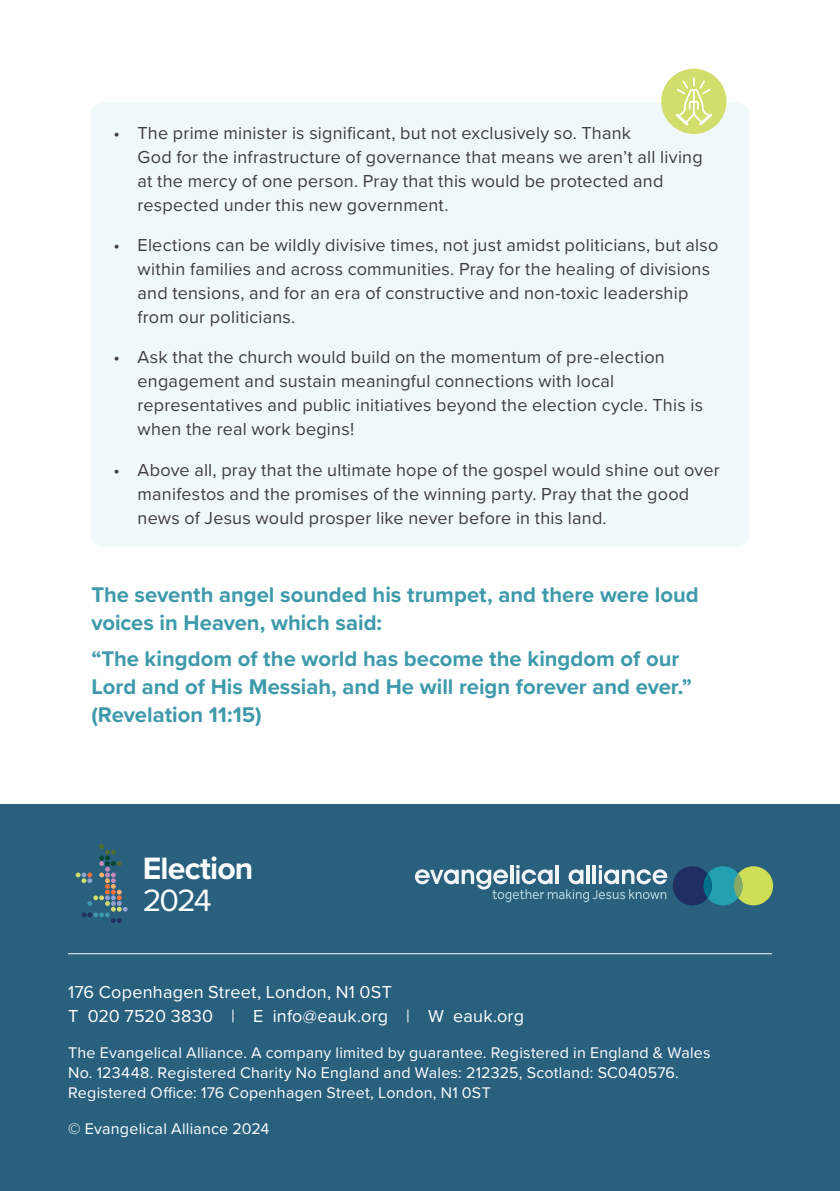
<style>
.page{position:relative;width:840px;height:1191px;background:#fff}
.page>*{position:absolute;margin:0;border:0;box-sizing:border-box;transform-origin:0 0}
.t1{font:700 32px/32px "Proxima Nova";letter-spacing:-.025em;color:#fff}
.t2{font:700 22px/28px "Proxima Nova";color:#3e9aab}
.t3{font:18px/24px "Proxima Nova";letter-spacing:.01em;color:#3e3e3f}
.main__white{font:18px/24px "Proxima Nova";letter-spacing:.01em;color:#fff}
.small_print__white{font:16px/20px "Proxima Nova";letter-spacing:.015em;color:#fff}
.s1{font-weight:400}
</style>
<div class="page">
<div style="left:91px;top:102px;width:657px;height:444px;background:#f0f9f9;border-radius:11px"></div>
<div style="left:660px;top:69px;width:66px;height:65px;background:#d3dd6c;border-radius:50%"></div>
<svg style="left:675px;top:77px;width:36px;height:48px"></svg>
<div style="left:0;top:804px;width:839px;height:387px;background:#29607e"></div>
<hr style="left:68px;top:953px;width:703px;height:1px;background:#fff">
<div style="left:733px;top:866px;width:39px;height:39px;background:#d0dd56;border-radius:50%"></div>
<div style="left:703px;top:866px;width:39px;height:39px;background:#23a0b2;border-radius:50%"></div>
<div style="left:672px;top:866px;width:39px;height:39px;background:#212e64;border-radius:50%"></div>
<svg style="left:733px;top:873px;width:9px;height:25px"></svg>
<svg style="left:703px;top:873px;width:8px;height:25px"></svg>
<svg style="left:415px;top:865px;width:252px;height:37px"></svg>
<svg style="left:76px;top:844px;width:52px;height:79px"></svg>
<p class="t3" style="left:137px;top:121px;width:566px;text-indent:-24px">• The prime minister is significant, but not exclusively so. Thank<br>God for the infrastructure of governance that means we aren’t all living at the mercy of one person. Pray that this would be protected and respected under this new government.</p>
<p class="t3" style="left:137px;top:233px;width:582px;text-indent:-24px">• Elections can be wildly divisive times, not just amidst politicians, but also within families and across communities. Pray for the healing of divisions and tensions, and for an era of constructive and non-toxic leadership from our politicians.</p>
<p class="t3" style="left:137px;top:345px;width:566px;text-indent:-24px">• Ask that the church would build on the momentum of pre-election engagement and sustain meaningful connections with local representatives and public initiatives beyond the election cycle. This is when the real work begins!</p>
<p class="t3" style="left:137px;top:457px;width:583px;text-indent:-24px">• Above all, pray that the ultimate hope of the gospel would shine out over manifestos and the promises of the winning party. Pray that the good news of Jesus would prosper like never before in this land.</p>
<h4 class="t2" style="left:91px;top:579px;width:608px">The seventh angel sounded his trumpet, and there were loud voices in Heaven, which said:</h4>
<h4 class="t2" style="left:91px;top:643px;width:601px">“The kingdom of the world has become the kingdom of our<br>Lord and of His Messiah, and He will reign forever and ever.” (Revelation 11:15)</h4>
<p class="t1" style="left:143px;top:851px;width:112px">Election<br><span class="s1">2024</span></p>
<p class="main__white" style="left:68px;top:979px;width:457px">176 Copenhagen Street, London, N1 0ST<br>T 020 7520 3830 | E info@eauk.org | W eauk.org</p>
<p class="small_print__white" style="left:68px;top:1042px;width:643px">The Evangelical Alliance. A company limited by guarantee. Registered in England &amp; Wales<br>No. 123448. Registered Charity No England and Wales: 212325, Scotland: SC040576.<br>Registered Office: 176 Copenhagen Street, London, N1 0ST</p>
<p class="small_print__white" style="left:68px;top:1118px;width:203px">© Evangelical Alliance 2024</p>
</div>
